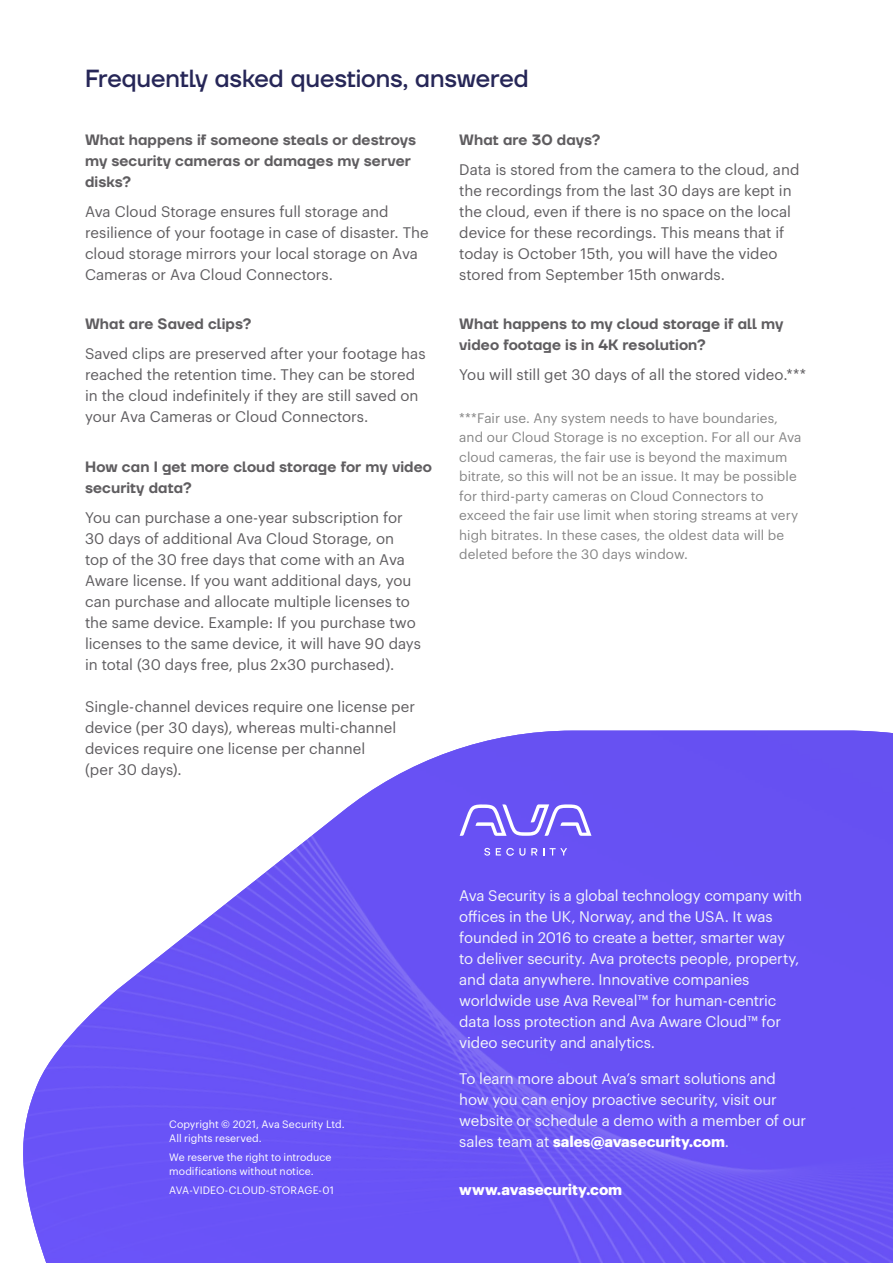
<style>
.page{position:relative;width:893px;height:1263px;background:#fff}
.page>*{position:absolute;margin:0;border:0;box-sizing:border-box;transform-origin:0 0}
.t1{font:500 24.75px "TT Firs Neue";letter-spacing:-.005em;color:#262657}
.t2{font:15px/21px "Graphik";color:#5f5d60}
.t3{font:15px/21px "Graphik";letter-spacing:-.01em;color:#f2f5fa}
.t4{font:600 15px/21px "TT Firs Neue";letter-spacing:.005em;color:#5f5d60}
.t5{font:700 15px "Graphik";color:#fff}
.t6{font:13.5px/19.5px "Graphik";letter-spacing:.005em;color:#868686}
.t7{font:10.5px/13.5px "Graphik";color:#fff}
.s1{font-weight:700;color:#fff}
</style>
<div class="page">
<svg style="left:23px;top:730px;width:870px;height:533px;fill:#6852f4"></svg>
<svg style="left:460px;top:804px;width:131px;height:32px"></svg>
<svg style="left:484px;top:848px;width:6px;height:8px"></svg>
<svg style="left:496px;top:848px;width:29px;height:8px"></svg>
<svg style="left:531px;top:848px;width:6px;height:7px"></svg>
<svg style="left:550px;top:848px;width:17px;height:7px"></svg>
<h1 class="t1" style="left:85px;top:62px;width:445px">Frequently asked questions, answered</h1>
<p class="t4" style="left:85px;top:129px;width:333px">What happens if someone steals or destroys my security cameras or damages my server disks?</p>
<p class="t2" style="left:85px;top:200px;width:345px">Ava Cloud Storage ensures full storage and resilience of your footage in case of disaster. The cloud storage mirrors your local storage on Ava Cameras or Ava Cloud Connectors.</p>
<p class="t4" style="left:85px;top:314px;width:168px">What are Saved clips?</p>
<p class="t2" style="left:85px;top:342px;width:342px">Saved clips are preserved after your footage has reached the retention time. They can be stored in the cloud indefinitely if they are still saved on your Ava Cameras or Cloud Connectors.</p>
<p class="t4" style="left:85px;top:456px;width:348px">How can I get more cloud storage for my video security data?</p>
<p class="t2" style="left:85px;top:506px;width:337px">You can purchase a one-year subscription for 30 days of additional Ava Cloud Storage, on top of the 30 free days that come with an Ava Aware license. If you want additional days, you can purchase and allocate multiple licenses to the same device. Example: If you purchase two licenses to the same device, it will have 90 days in total (30 days free, plus 2x30 purchased).</p>
<p class="t2" style="left:85px;top:695px;width:331px">Single-channel devices require one license per device (per 30 days), whereas multi-channel devices require one license per channel<br>(per 30 days).</p>
<p class="t4" style="left:459px;top:129px;width:143px">What are 30 days?</p>
<p class="t2" style="left:459px;top:158px;width:342px">Data is stored from the camera to the cloud, and the recordings from the last 30 days are kept in the cloud, even if there is no space on the local device for these recordings. This means that if today is October 15th, you will have the video stored from September 15th onwards.</p>
<p class="t4" style="left:459px;top:314px;width:326px">What happens to my cloud storage if all my video footage is in 4K resolution?</p>
<p class="t2" style="left:459px;top:363px;width:348px">You will still get 30 days of all the stored video.***</p>
<p class="t6" style="left:459px;top:407px;width:344px">***Fair use. Any system needs to have boundaries, and our Cloud Storage is no exception. For all our Ava cloud cameras, the fair use is beyond the maximum bitrate, so this will not be an issue. It may be possible for third-party cameras on Cloud Connectors to exceed the fair use limit when storing streams at very high bitrates. In these cases, the oldest data will be deleted before the 30 days window.</p>
<p class="t7" style="left:169px;top:1117px;width:177px">Copyright © 2021, Ava Security Ltd.<br>All rights reserved.</p>
<p class="t7" style="left:169px;top:1150px;width:164px">We reserve the right to introduce modifications without notice.</p>
<p class="t7" style="left:169px;top:1183px;width:166px">AVA-VIDEO-CLOUD-STORAGE-01</p>
<p class="t3" style="left:459px;top:883px;width:344px">Ava Security is a global technology company with offices in the UK, Norway, and the USA. It was founded in 2016 to create a better, smarter way to deliver security. Ava protects people, property, and data anywhere. Innovative companies worldwide use Ava Reveal™ for human-centric data loss protection and Ava Aware Cloud™ for video security and analytics.</p>
<p class="t3" style="left:459px;top:1066px;width:348px">To learn more about Ava’s smart solutions and how you can enjoy proactive security, visit our website or schedule a demo with a member of our sales team at <span class="s1">sales@avasecurity.com</span>.</p>
<p class="t5" style="left:459px;top:1177px;width:164px">www.avasecurity.com</p>
</div>
